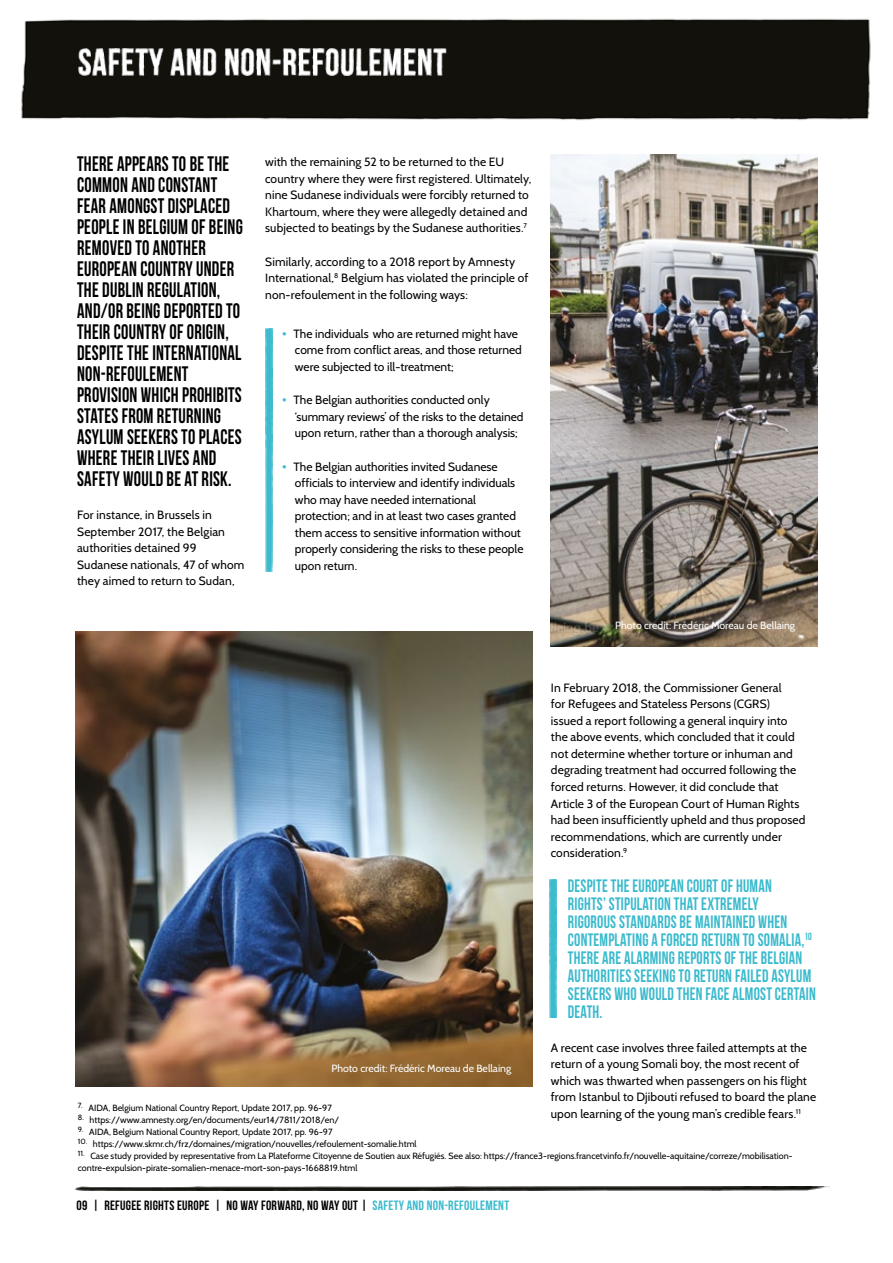
<style>
.page{position:relative;width:893px;height:1263px;background:#fff}
.page>*{position:absolute;margin:0;border:0;box-sizing:border-box;transform-origin:0 0}
.t1{font:700 21px/21px "Bebas Neue";letter-spacing:.015em;color:#000;scale:.88 1}
.t2{font:18px/18px "Bebas Neue";letter-spacing:.015em;color:#3abacd;scale:.88 1}
.t3{font:700 13.5px "Bebas Neue";letter-spacing:.02em;color:#000}
.t4{font:12px/16.5px "Cabin";letter-spacing:.01em;color:#000}
.t5{font:10.5px "Cabin";color:#fff}
.t6{font:9px/12px "Cabin";color:#000}
.s1{font-size:15px;color:#3abacd}
.s2{color:#3abacd}
</style>
<div class="page">
<img style="left:75px;top:1186px;width:755px;height:4px">
<img style="left:266px;top:328px;width:6px;height:244px">
<img style="left:76px;top:631px;width:456px;height:455px">
<img style="left:551px;top:155px;width:266px;height:491px">
<img style="left:21px;top:18px;width:850px;height:103px">
<img style="left:77px;top:49px;width:369px;height:27px">
<img style="left:550px;top:879px;width:6px;height:138px">
<p class="t1" style="left:77px;top:153px;width:190px">THERE APPEARS TO BE THE<br>COMMON AND CONSTANT<br>FEAR AMONGST DISPLACED<br>PEOPLE IN BELGIUM OF BEING<br>REMOVED TO ANOTHER<br>EUROPEAN COUNTRY UNDER<br>THE DUBLIN REGULATION,<br>AND/OR BEING DEPORTED TO<br>THEIR COUNTRY OF ORIGIN,<br>DESPITE THE INTERNATIONAL<br>NON-REFOULEMENT<br>PROVISION WHICH PROHIBITS<br>STATES FROM RETURNING<br>ASYLUM SEEKERS TO PLACES<br>WHERE THEIR LIVES AND<br>SAFETY WOULD BE AT RISK.</p>
<p class="t4" style="left:77px;top:507px;width:169px">For instance, in Brussels in<br>September 2017, the Belgian authorities detained 99<br>Sudanese nationals, 47 of whom they aimed to return to Sudan,</p>
<p class="t4" style="left:265px;top:154px;width:268px">with the remaining 52 to be returned to the EU country where they were first registered. Ultimately, nine Sudanese individuals were forcibly returned to Khartoum, where they were allegedly detained and subjected to beatings by the Sudanese authorities.<sup>7</sup></p>
<p class="t4" style="left:265px;top:253px;width:265px">Similarly, according to a 2018 report by Amnesty<br>International,<sup>8</sup> Belgium has violated the principle of non-refoulement in the following ways:</p>
<p class="t4" style="left:295px;top:325px;width:228px;text-indent:-13px"><span class="s1">•</span> The individuals who are returned might have come from conflict areas, and those returned were subjected to ill-treatment;</p>
<p class="t4" style="left:295px;top:392px;width:230px;text-indent:-13px"><span class="s1">•</span> The Belgian authorities conducted only ‘summary reviews’ of the risks to the detained upon return, rather than a thorough analysis;</p>
<p class="t4" style="left:295px;top:458px;width:230px;text-indent:-13px"><span class="s1">•</span> The Belgian authorities invited Sudanese officials to interview and identify individuals who may have needed international protection; and in at least two cases granted them access to sensitive information without properly considering the risks to these people upon return.</p>
<p class="t5" style="left:615px;top:619px;width:181px">Photo credit: Frédéric Moreau de Bellaing</p>
<p class="t4" style="left:551px;top:679px;width:256px">In February 2018, the Commissioner General<br>for Refugees and Stateless Persons (CGRS)<br>issued a report following a general inquiry into the above events, which concluded that it could not determine whether torture or inhuman and degrading treatment had occurred following the forced returns. However, it did conclude that Article 3 of the European Court of Human Rights had been insufficiently upheld and thus proposed recommendations, which are currently under consideration.<sup>9</sup></p>
<p class="t2" style="left:568px;top:876px;width:283px">DESPITE THE EUROPEAN COURT OF HUMAN<br>RIGHTS’ STIPULATION THAT EXTREMELY<br>RIGOROUS STANDARDS BE MAINTAINED WHEN CONTEMPLATING A FORCED RETURN TO SOMALIA,<sup>10<br></sup>THERE ARE ALARMING REPORTS OF THE BELGIAN AUTHORITIES SEEKING TO RETURN FAILED ASYLUM SEEKERS WHO WOULD THEN FACE ALMOST CERTAIN DEATH.</p>
<p class="t4" style="left:551px;top:1039px;width:267px">A recent case involves three failed attempts at the return of a young Somali boy, the most recent of which was thwarted when passengers on his flight from Istanbul to Djibouti refused to board the plane upon learning of the young man’s credible fears.<sup>11</sup></p>
<p class="t5" style="left:331px;top:1062px;width:181px">Photo credit: Frédéric Moreau de Bellaing</p>
<p class="t6" style="left:78px;top:1102px;width:256px"><sup>7.</sup> AIDA, Belgium National Country Report, Update 2017, pp. 96-97</p>
<p class="t6" style="left:78px;top:1114px;width:263px"><sup>8.</sup> https://www.amnesty.org/en/documents/eur14/7811/2018/en/</p>
<p class="t6" style="left:78px;top:1126px;width:256px"><sup>9.</sup> AIDA, Belgium National Country Report, Update 2017, pp. 96-97</p>
<p class="t6" style="left:78px;top:1138px;width:340px"><sup>10.</sup> https://www.skmr.ch/frz/domaines/migration/nouvelles/refoulement-somalie.html</p>
<p class="t6" style="left:78px;top:1150px;width:716px"><sup>11.</sup> Case study provided by representative from La Plateforme Citoyenne de Soutien aux Réfugiés. See also: https://france3-regions.francetvinfo.fr/nouvelle-aquitaine/correze/mobilisation&shy;contre-expulsion-pirate-somalien-menace-mort-son-pays-1668819.html</p>
<p class="t3" style="left:77px;top:1197px;width:434px">09 | REFUGEE RIGHTS EUROPE | NO WAY FORWARD, NO WAY OUT | <span class="s2">SAFETY AND NON-REFOULEMENT</span></p>
</div>
